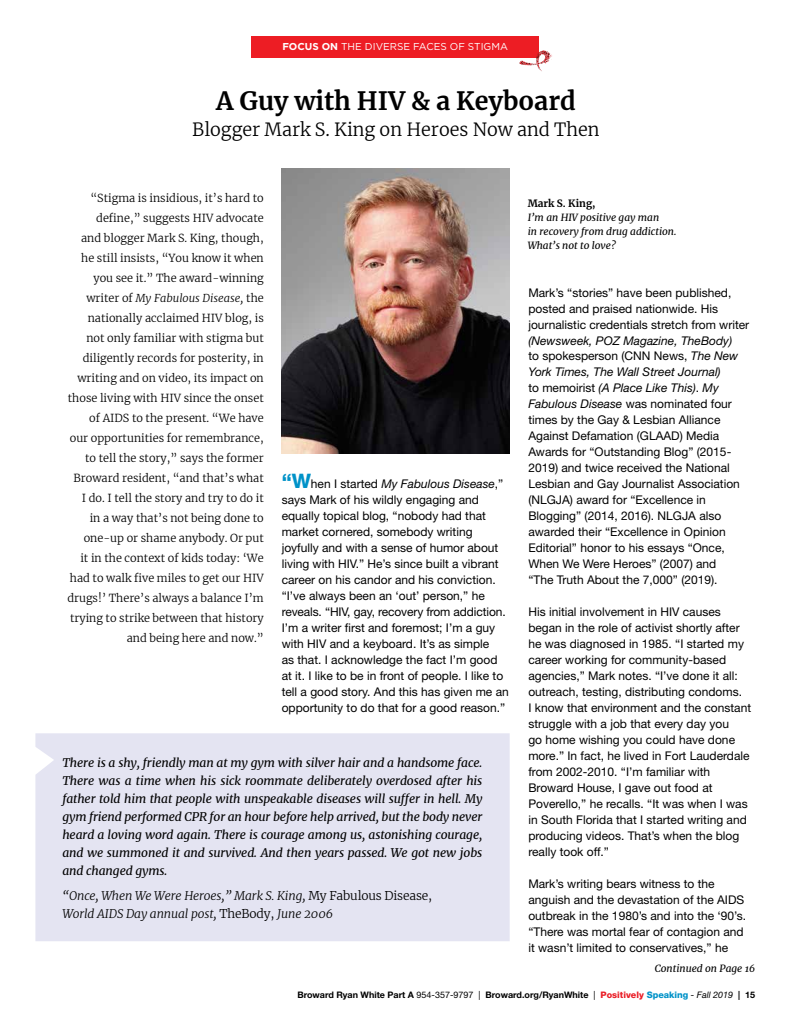
<style>
.page{position:relative;width:792px;height:1026px;background:#fff}
.page>*{position:absolute;margin:0;border:0;box-sizing:border-box;transform-origin:0 0}
.t1{font:700 25px "Merriweather";color:#000}
.t2{font:300 18px "Merriweather";color:#000}
.t3{font:12px/16px "Helvetica Neue LT Std";color:#000}
.t4{font:italic 12px/18px "Merriweather";letter-spacing:-.01em;color:#000;text-align:justify}
.t5{font:italic 300 12px/18px "Merriweather";letter-spacing:-.01em;color:#000}
.t6{font:300 11px/20px "Merriweather";color:#000;text-align:right}
.t7{font:italic 10px/14px "Merriweather";color:#000}
.t8{font:10px "Gotham";color:#fff}
.t9{font:700 10px "Merriweather";color:#000}
.t10{font:700 9px "Helvetica Neue LT Std";color:#000}
.s1{font-weight:700}
.s2{font-style:italic}
.s3{font-weight:400}
.s4{font-weight:800;color:#ea1d26}
.s5{font-weight:800;color:#0092c8}
.s6{font-weight:400;font-style:italic}
.s7{font-weight:800;font-size:20px;color:#0092c8}
.s8{font-style:normal}
</style>
<div class="page">
<div style="left:252px;top:36px;width:287px;height:22px;background:#ed1d24"></div>
<svg style="left:519px;top:50px;width:33px;height:22px"></svg>
<img style="left:282px;top:169px;width:228px;height:284px">
<div style="left:35px;top:733px;width:475px;height:208px;background:#e4e4f2"></div>
<p class="t8" style="left:282px;top:41px;width:227px"><span class="s1">FOCUS ON</span> THE DIVERSE FACES OF STIGMA</p>
<p class="t1" style="left:216px;top:83px;width:361px">A Guy with HIV &amp; a Keyboard</p>
<p class="t2" style="left:192px;top:117px;width:409px">Blogger Mark S. King on Heroes Now and Then</p>
<p class="t6" style="left:90px;top:188px;width:175px">“Stigma is insidious, it’s hard to</p>
<p class="t6" style="left:96px;top:208px;width:169px">define,” suggests HIV advocate</p>
<p class="t6" style="left:68px;top:228px;width:197px">and blogger Mark S. King, though, he still insists, “You know it when you see it.” The award-winning writer of <span class="s2">My Fabulous Disease,</span> the nationally acclaimed HIV blog, is not only familiar with stigma but diligently records for posterity, in writing and on video, its impact on those living with HIV since the onset of AIDS to the present. “We have<br>our opportunities for remembrance, to tell the story,” says the former Broward resident, “and that’s what I do. I tell the story and try to do it<br>in a way that’s not being done to one-up or shame anybody. Or put<br>it in the context of kids today: ‘We</p>
<p class="t6" style="left:70px;top:568px;width:196px">had to walk five miles to get our HIV</p>
<p class="t6" style="left:67px;top:588px;width:198px">drugs!’ There’s always a balance I’m trying to strike between that history and being here and now.”</p>
<p class="t9" style="left:528px;top:196px;width:69px">Mark S. King,</p>
<p class="t7" style="left:528px;top:210px;width:150px">I’m an HIV positive gay man<br>in recovery from drug addiction.<br>What’s not to love?</p>
<p class="t3" style="left:528px;top:284px;width:222px">Mark’s “stories” have been published, posted and praised nationwide. His journalistic credentials stretch from writer</p>
<p class="t3" style="left:528px;top:332px;width:213px"><span class="s2">(Newsweek, POZ Magazine, TheBody) </span>to spokesperson (CNN News, <span class="s2">The New York Times, The Wall Street Journal)<br></span>to memoirist <span class="s2">(A Place Like This)</span>. <span class="s2">My Fabulous Disease</span> was nominated four times by the Gay &amp; Lesbian Alliance Against Defamation (GLAAD) Media Awards for “Outstanding Blog” (2015- 2019) and twice received the National Lesbian and Gay Journalist Association (NLGJA) award for “Excellence in Blogging” (2014, 2016). NLGJA also awarded their “Excellence in Opinion Editorial” honor to his essays “Once, When We Were Heroes” (2007) and “The Truth About the 7,000” (2019).</p>
<p class="t3" style="left:528px;top:604px;width:224px">His initial involvement in HIV causes began in the role of activist shortly after he was diagnosed in 1985. “I started my career working for community-based agencies,” Mark notes. “I’ve done it all: outreach, testing, distributing condoms.<br>I know that environment and the constant struggle with a job that every day you<br>go home wishing you could have done more.” In fact, he lived in Fort Lauderdale from 2002-2010. “I’m familiar with Broward House, I gave out food at Poverello,” he recalls. “It was when I was in South Florida that I started writing and producing videos. That’s when the blog really took off.”</p>
<p class="t3" style="left:528px;top:876px;width:219px">Mark’s writing bears witness to the anguish and the devastation of the AIDS outbreak in the 1980’s and into the ‘90’s. “There was mortal fear of contagion and it wasn’t limited to conservatives,” he</p>
<p class="t7" style="left:655px;top:961px;width:102px">Continued on Page 16</p>
<p class="t10" style="left:297px;top:990px;width:459px">Broward Ryan White Part A <span class="s3">954-357-9797 |</span> Broward.org/RyanWhite <span class="s3">|</span> <span class="s4">Positively</span> <span class="s5">Speaking</span> <span class="s6">- Fall 2019</span> | 15</p>
<p class="t3" style="left:282px;top:476px;width:229px"><span class="s7">“W</span>hen I started <span class="s2">My Fabulous Disease</span>,” says Mark of his wildly engaging and equally topical blog, “nobody had that market cornered, somebody writing joyfully and with a sense of humor about living with HIV.” He’s since built a vibrant career on his candor and his conviction. “I’ve always been an ‘out’ person,” he reveals. “HIV, gay, recovery from addiction.<br>I’m a writer first and foremost; I’m a guy with HIV and a keyboard. It’s as simple<br>as that. I acknowledge the fact I’m good at it. I like to be in front of people. I like to tell a good story. And this has given me an opportunity to do that for a good reason.”</p>
<p class="t4" style="left:62px;top:753px;width:422px">There is a shy, friendly man at my gym with silver hair and a handsome face.<br>There was a time when his sick roommate deliberately overdosed after his father told him that people with unspeakable diseases will suffer in hell. My gym friend performed CPR for an hour before help arrived, but the body never heard a loving word again. There is courage among us, astonishing courage, and we summoned it and survived. And then years passed. We got new jobs and changed gyms.</p>
<p class="t5" style="left:62px;top:886px;width:371px">“Once, When We Were Heroes,” Mark S. King, <span class="s8">My Fabulous Disease,<br></span>World AIDS Day annual post, <span class="s8">TheBody,</span> June 2006</p>
</div>
